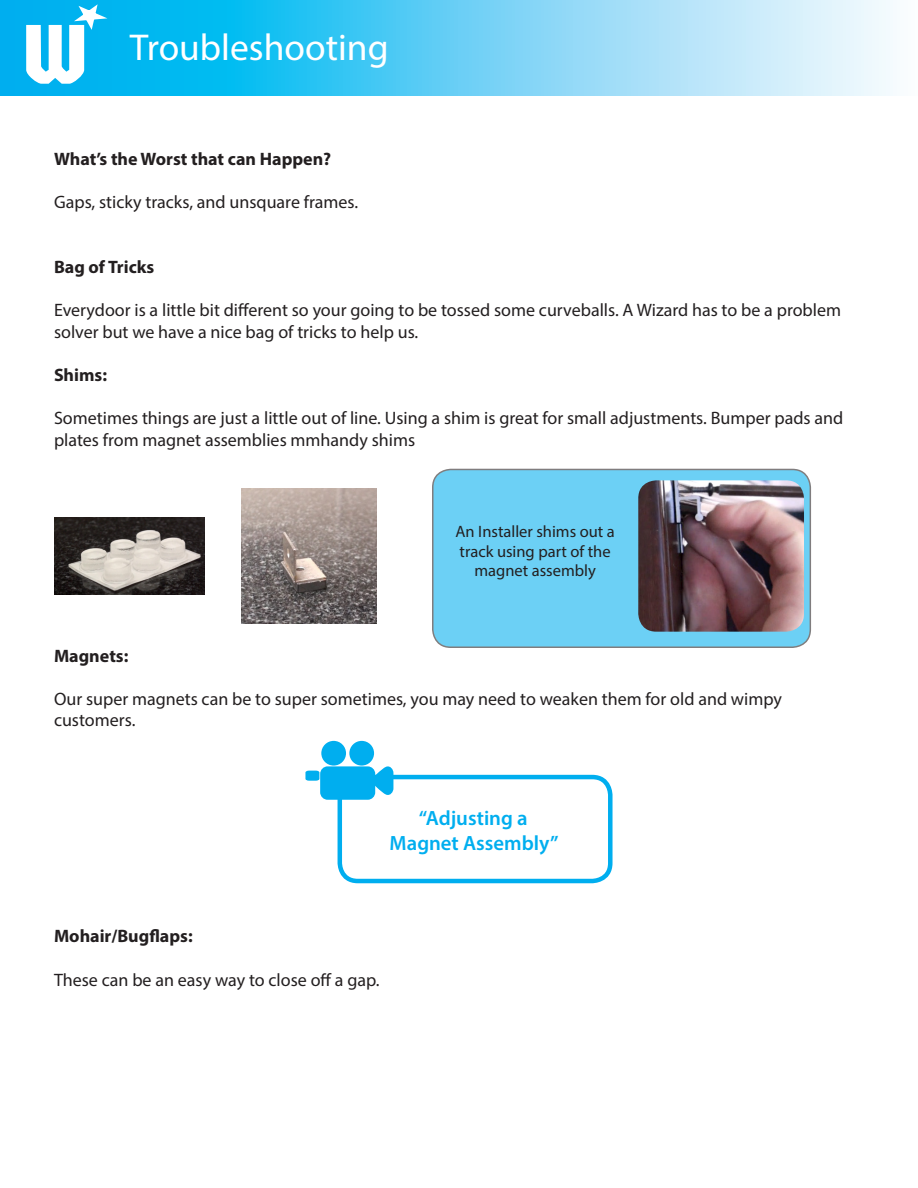
<style>
.page{position:relative;width:918px;height:1188px;background:#fff}
.page>*{position:absolute;margin:0;border:0;box-sizing:border-box;transform-origin:0 0}
.t1{font:37.5px "Myriad Pro";color:#fff}
.t2{font:600 20.7px/24.9px "Myriad Pro";color:#00aeef;text-align:center}
.Content1{font:18px/21.6px "Myriad Pro";color:#231f20}
.Header1{font:700 18px "Myriad Pro";color:#231f20}
.Content1-2{font:700 18px "Myriad Pro";color:#231f20}
.t3{font:16.5px/19.8px "Myriad Pro";color:#231f20;text-align:center}
</style>
<div class="page">
<svg style="left:1px;top:0;width:892px;height:96px;background:#6cd2f5"></svg>
<svg style="left:26px;top:4px;width:81px;height:80px"></svg>
<div style="left:433px;top:469px;width:377px;height:178px;background:#6cd0f5;border-radius:18px"></div>
<div style="left:432px;top:469px;width:379px;height:179px;border:2px solid #231f20;border-radius:18px"></div>
<div style="left:338px;top:775px;width:275px;height:108px;border:4px solid #00aeef;border-radius:18px"></div>
<div style="left:321px;top:741px;width:25px;height:25px;background:#00aeef;border-radius:50%"></div>
<div style="left:349px;top:741px;width:25px;height:25px;background:#00aeef;border-radius:50%"></div>
<div style="left:320px;top:766px;width:55px;height:34px;background:#00aeef;border-radius:7px"></div>
<svg style="left:370px;top:766px;width:23px;height:30px"></svg>
<svg style="left:305px;top:771px;width:14px;height:10px"></svg>
<img style="left:54px;top:517px;width:150px;height:78px">
<img style="left:638px;top:480px;width:166px;height:152px">
<img style="left:242px;top:488px;width:134px;height:136px">
<p class="t1" style="left:130px;top:24px;width:260px">Troubleshooting</p>
<p class="Header1" style="left:54px;top:147px;width:279px">What’s the Worst that can Happen?</p>
<p class="Content1" style="left:54px;top:191px;width:306px">Gaps, sticky tracks, and unsquare frames.</p>
<p class="Header1" style="left:54px;top:255px;width:102px">Bag of Tricks</p>
<p class="Content1" style="left:54px;top:299px;width:789px">Everydoor is a little bit different so your going to be tossed some curveballs. A Wizard has to be a problem solver but we have a nice bag of tricks to help us.</p>
<p class="Content1-2" style="left:54px;top:363px;width:55px">Shims:</p>
<p class="Content1" style="left:54px;top:407px;width:791px">Sometimes things are just a little out of line. Using a shim is great for small adjustments. Bumper pads and plates from magnet assemblies mmhandy shims</p>
<p class="t3" style="left:456px;top:521px;width:161px">An Installer shims out a track using part of the magnet assembly</p>
<p class="Header1" style="left:54px;top:644px;width:76px">Magnets:</p>
<p class="Content1" style="left:54px;top:688px;width:730px">Our super magnets can be to super sometimes, you may need to weaken them for old and wimpy customers.</p>
<p class="t2" style="left:390px;top:805px;width:170px">“Adjusting a<br>Magnet Assembly”</p>
<p class="Header1" style="left:54px;top:924px;width:140px">Mohair/Bugflaps:</p>
<p class="Content1" style="left:54px;top:968px;width:327px">These can be an easy way to close off a gap.</p>
</div>
